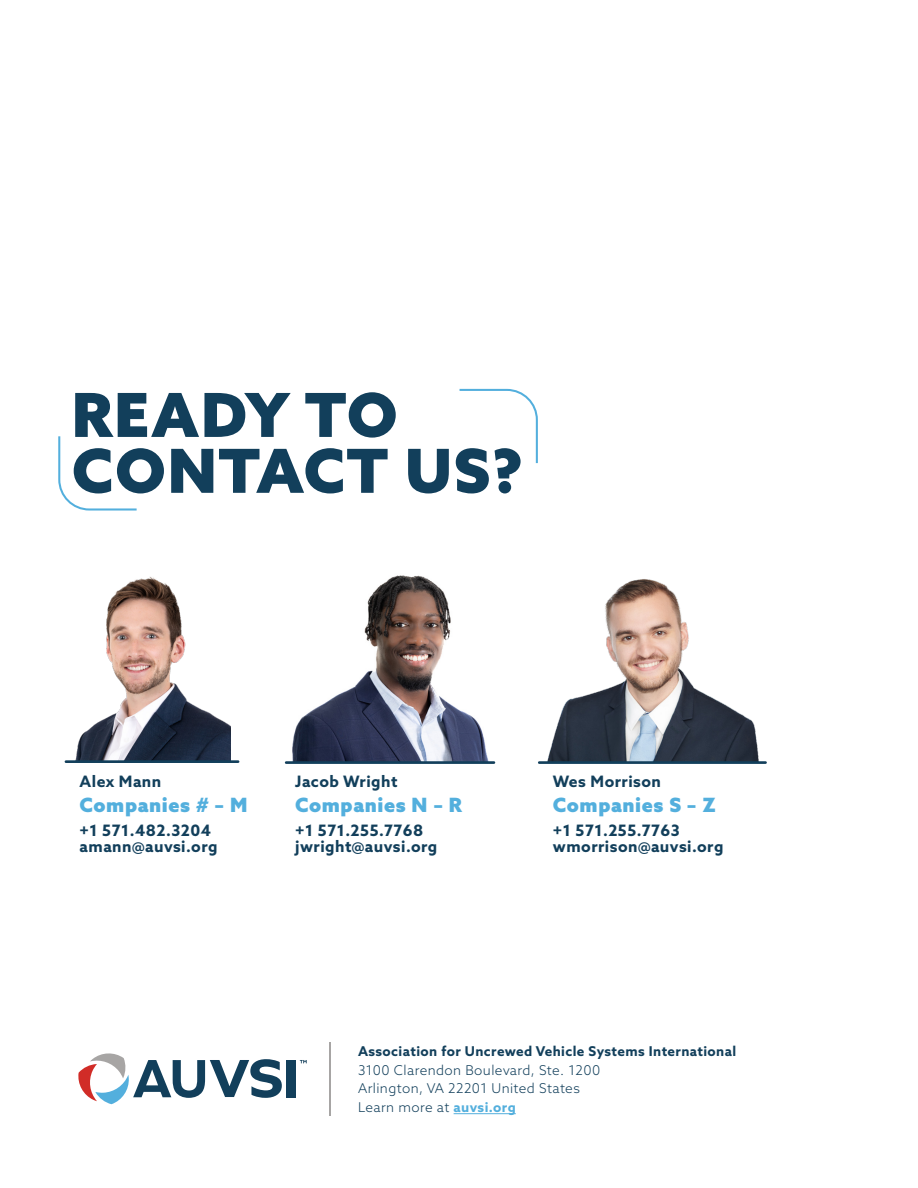
<style>
.page{position:relative;width:918px;height:1188px;background:#fff}
.page>*{position:absolute;margin:0;border:0;box-sizing:border-box;transform-origin:0 0}
.t1{font:900 60.75px "Azo Sans";letter-spacing:.03em;color:#123f5b}
.t2{font:900 19.65px "Azo Sans";letter-spacing:.03em;color:#53afdd}
.t3{font:700 15.75px "Azo Sans";letter-spacing:.03em;color:#123f5b}
.t4{font:300 13.5px "Azo Sans";letter-spacing:.03em;color:#123f5b}
.t5{font:700 13.5px "Azo Sans";letter-spacing:.03em;color:#123f5b}
.s1{font-weight:700;color:#53afdd}
</style>
<div class="page">
<img style="left:284px;top:575px;width:212px;height:188px">
<div style="left:287px;top:1060px;width:9px;height:37px;background:#123f5b"></div>
<svg style="left:78px;top:1053px;width:204px;height:51px"></svg>
<svg style="left:300px;top:1060px;width:7px;height:3px"></svg>
<hr style="left:454px;top:1113px;width:62px;height:1px;background:#53afdd">
<hr style="left:329px;top:1042px;width:1px;height:74px;background:#a7a5a4">
<img style="left:547px;top:579px;width:212px;height:182px">
<img style="left:75px;top:577px;width:155px;height:183px">
<hr style="left:66px;top:760px;width:172px;height:3px;background:#123f5b">
<hr style="left:539px;top:761px;width:227px;height:3px;background:#123f5b">
<hr style="left:286px;top:761px;width:208px;height:3px;background:#123f5b">
<svg style="left:460px;top:389px;width:78px;height:74px"></svg>
<svg style="left:58px;top:436px;width:79px;height:75px"></svg>
<p class="t1" style="left:72px;top:374px;width:327px">READY TO</p>
<p class="t1" style="left:72px;top:430px;width:452px">CONTACT US?</p>
<p class="t3" style="left:80px;top:771px;width:83px">Alex Mann</p>
<p class="t2" style="left:80px;top:792px;width:169px">Companies # – M</p>
<p class="t3" style="left:80px;top:820px;width:133px">+1 571.482.3204</p>
<p class="t3" style="left:80px;top:836px;width:139px">amann@auvsi.org</p>
<p class="t3" style="left:295px;top:771px;width:104px">Jacob Wright</p>
<p class="t2" style="left:295px;top:792px;width:168px">Companies N – R</p>
<p class="t3" style="left:295px;top:820px;width:130px">+1 571.255.7768</p>
<p class="t3" style="left:295px;top:836px;width:144px">jwright@auvsi.org</p>
<p class="t3" style="left:553px;top:771px;width:110px">Wes Morrison</p>
<p class="t2" style="left:553px;top:792px;width:164px">Companies S – Z</p>
<p class="t3" style="left:553px;top:820px;width:129px">+1 571.255.7763</p>
<p class="t3" style="left:553px;top:836px;width:172px">wmorrison@auvsi.org</p>
<p class="t5" style="left:358px;top:1043px;width:380px">Association for Uncrewed Vehicle Systems International</p>
<p class="t4" style="left:358px;top:1061px;width:244px">3100 Clarendon Boulevard, Ste. 1200</p>
<p class="t4" style="left:358px;top:1080px;width:223px">Arlington, VA 22201 United States</p>
<p class="t4" style="left:358px;top:1098px;width:159px">Learn more at <span class="s1">auvsi.org</span></p>
</div>
